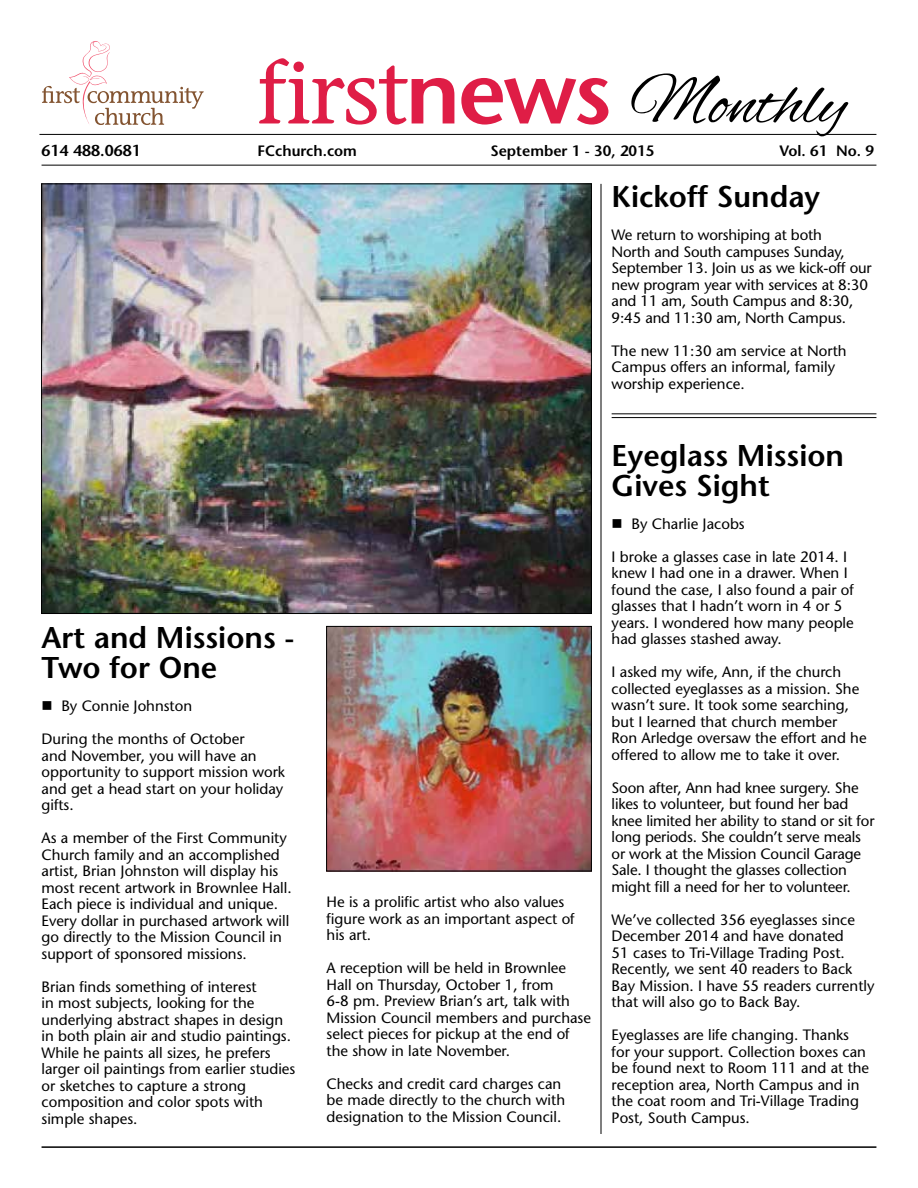
<style>
.page{position:relative;width:918px;height:1188px;background:#fff}
.page>*{position:absolute;margin:0;border:0;box-sizing:border-box;transform-origin:0 0}
.t1{font:69.45px "Alex Brush";color:#000}
.t2{font:600 30px/30px "Stone Sans Std";color:#000}
.t3{font:600 15.75px "Stone Sans Std";color:#000}
.t4{font:500 15px/16.5px "Stone Sans Std";color:#000}
.t5{font:600 15px "Stone Sans Std";color:#000}
.s1{font-family:"Stone Inf OSITCTT Medium";font-size:88.95px;color:#df1d46}
.s2{font-family:"Stone Sans Std";font-weight:600;font-size:88.95px;color:#df1d46}
</style>
<div class="page">
<svg style="left:775px;top:164px;width:53px;height:1px"></svg>
<hr style="left:42px;top:165px;width:834px;height:1px;background:#000">
<hr style="left:39px;top:134px;width:837px;height:1px;background:#000">
<svg style="left:42px;top:41px;width:162px;height:84px"></svg>
<hr style="left:601px;top:184px;width:1px;height:950px;background:#000">
<hr style="left:42px;top:1146px;width:834px;height:2px;background:#000">
<hr style="left:612px;top:417px;width:264px;height:1px;background:#000">
<hr style="left:612px;top:413px;width:264px;height:1px;background:#000">
<img style="left:328px;top:628px;width:262px;height:241px">
<div style="left:326px;top:626px;width:266px;height:245px;border:1px solid #000"></div>
<img style="left:43px;top:185px;width:547px;height:427px">
<h1 class="t1" style="left:256px;top:65px;width:591px"><span class="s1">first</span><span class="s2">news</span> Monthly</h1>
<p class="t3" style="left:42px;top:141px;width:101px">614 488.0681</p>
<p class="t5" style="left:258px;top:142px;width:101px">FCchurch.com</p>
<p class="t5" style="left:490px;top:142px;width:166px">September 1 - 30, 2015</p>
<p class="t5" style="left:779px;top:142px;width:96px">Vol. 61 No. 9</p>
<h2 class="t2" style="left:42px;top:623px;width:254px">Art and Missions -<br>Two for One</h2>
<p class="t4" style="left:42px;top:698px;width:152px">■ By Connie Johnston</p>
<p class="t4" style="left:42px;top:731px;width:245px">During the months of October<br>and November, you will have an opportunity to support mission work and get a head start on your holiday gifts.</p>
<p class="t4" style="left:42px;top:830px;width:252px">As a member of the First Community Church family and an accomplished artist, Brian Johnston will display his most recent artwork in Brownlee Hall.<br>Each piece is individual and unique.<br>Every dollar in purchased artwork will go directly to the Mission Council in support of sponsored missions.</p>
<p class="t4" style="left:42px;top:979px;width:255px">Brian finds something of interest<br>in most subjects, looking for the underlying abstract shapes in design in both plain air and studio paintings.<br>While he paints all sizes, he prefers larger oil paintings from earlier studies or sketches to capture a strong composition and color spots with simple shapes.</p>
<p class="t4" style="left:327px;top:894px;width:250px">He is a prolific artist who also values figure work as an important aspect of his art.</p>
<p class="t4" style="left:327px;top:960px;width:266px">A reception will be held in Brownlee Hall on Thursday, October 1, from<br>6-8 pm. Preview Brian’s art, talk with Mission Council members and purchase select pieces for pickup at the end of the show in late November.</p>
<p class="t4" style="left:327px;top:1075px;width:240px">Checks and credit card charges can be made directly to the church with designation to the Mission Council.</p>
<h2 class="t2" style="left:612px;top:182px;width:210px">Kickoff Sunday</h2>
<p class="t4" style="left:612px;top:227px;width:262px">We return to worshiping at both<br>North and South campuses Sunday, September 13. Join us as we kick-off our new program year with services at 8:30 and 11 am, South Campus and 8:30, 9:45 and 11:30 am, North Campus.</p>
<p class="t4" style="left:612px;top:342px;width:237px">The new 11:30 am service at North<br>Campus offers an informal, family worship experience.</p>
<h2 class="t2" style="left:612px;top:440px;width:234px">Eyeglass Mission<br>Gives Sight</h2>
<p class="t4" style="left:612px;top:515px;width:135px">■ By Charlie Jacobs</p>
<p class="t4" style="left:612px;top:548px;width:244px">I broke a glasses case in late 2014. I knew I had one in a drawer. When I found the case, I also found a pair of glasses that I hadn’t worn in 4 or 5 years. I wondered how many people had glasses stashed away.</p>
<p class="t4" style="left:612px;top:664px;width:256px">I asked my wife, Ann, if the church collected eyeglasses as a mission. She wasn’t sure. It took some searching, but I learned that church member Ron Arledge oversaw the effort and he offered to allow me to take it over.</p>
<p class="t4" style="left:612px;top:779px;width:264px">Soon after, Ann had knee surgery. She likes to volunteer, but found her bad knee limited her ability to stand or sit for long periods. She couldn’t serve meals or work at the Mission Council Garage Sale. I thought the glasses collection might fill a need for her to volunteer.</p>
<p class="t4" style="left:612px;top:911px;width:264px">We’ve collected 356 eyeglasses since December 2014 and have donated<br>51 cases to Tri-Village Trading Post.<br>Recently, we sent 40 readers to Back Bay Mission. I have 55 readers currently that will also go to Back Bay.</p>
<p class="t4" style="left:612px;top:1027px;width:259px">Eyeglasses are life changing. Thanks for your support. Collection boxes can be found next to Room 111 and at the reception area, North Campus and in the coat room and Tri-Village Trading Post, South Campus.</p>
</div>
